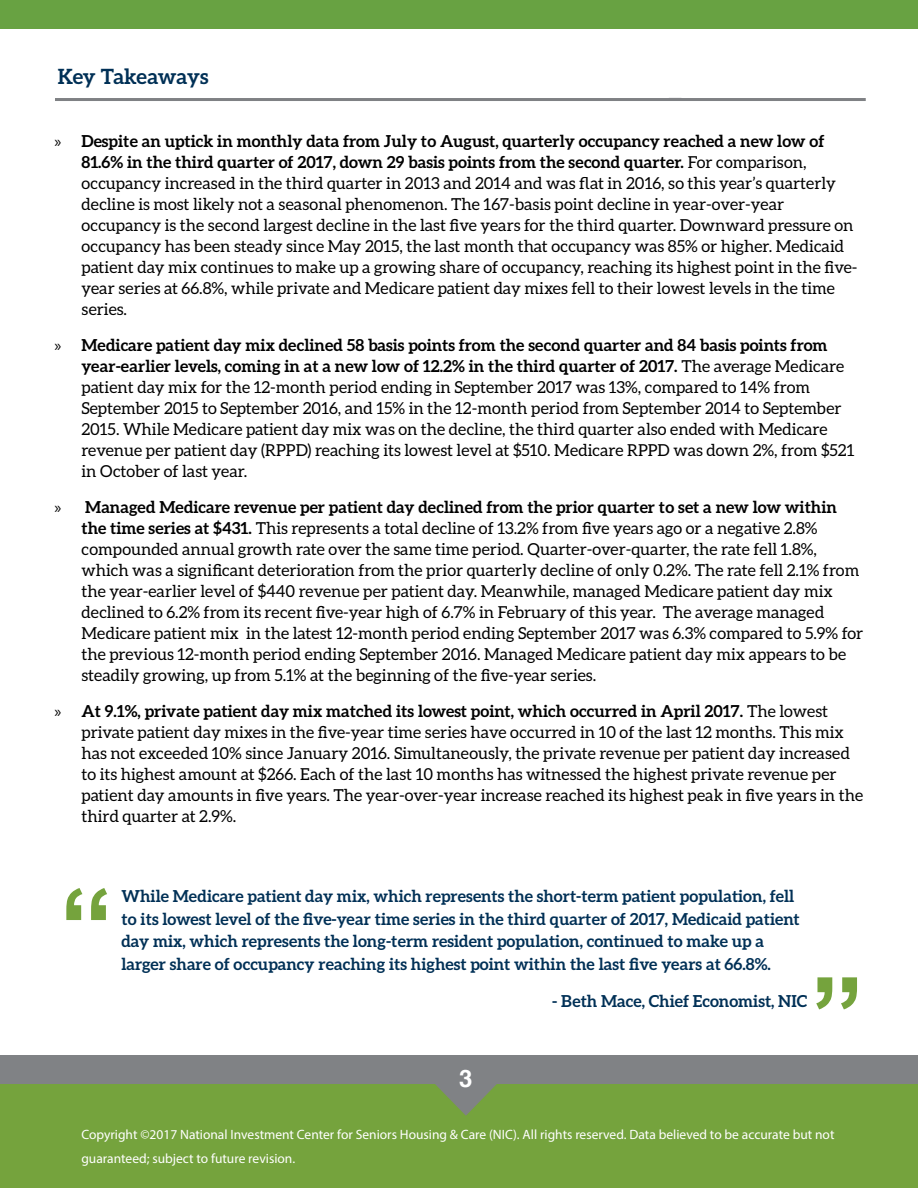
<style>
.page{position:relative;width:918px;height:1188px;background:#fff}
.page>*{position:absolute;margin:0;border:0;box-sizing:border-box;transform-origin:0 0}
.t1{font:700 108px "Arial";color:#75a33d}
.t2{font:700 24px "Helvetica";color:#fff}
.Header_Style{font:700 21px "Aleo";letter-spacing:-.015em;color:#003056}
.t3{font:16.5px/21px "Aleo";color:#000}
.t4{font:700 16.5px/22.5px "Aleo";color:#003056}
.t5{font:13.5px/24px "Myriad Pro";color:#fff}
.s1{font-family:"Myriad Pro"}
.s2{font-weight:700}
</style>
<div class="page">
<hr style="left:55px;top:98px;width:811px;height:3px;background:#7f8184">
<div style="left:0;top:1081px;width:918px;height:107px;background:#75a33d"></div>
<div style="left:0;top:1055px;width:918px;height:29px;background:#808285"></div>
<svg style="left:435px;top:1084px;width:62px;height:32px"></svg>
<div style="left:0;top:0;width:918px;height:29px;background:#68a242"></div>
<p class="Header_Style" style="left:58px;top:65px;width:152px">Key Takeaways</p>
<p class="t3" style="left:81px;top:130px;width:778px;text-indent:-27px"><span class="s1">»</span> <span class="s2">Despite an uptick in monthly data from July to August, quarterly occupancy reached a new low of 81.6% in the third quarter of 2017, down 29 basis points from the second quarter.</span> For comparison, occupancy increased in the third quarter in 2013 and 2014 and was flat in 2016, so this year’s quarterly decline is most likely not a seasonal phenomenon. The 167-basis point decline in year-over-year occupancy is the second largest decline in the last five years for the third quarter. Downward pressure on occupancy has been steady since May 2015, the last month that occupancy was 85% or higher. Medicaid patient day mix continues to make up a growing share of occupancy, reaching its highest point in the five&shy;year series at 66.8%, while private and Medicare patient day mixes fell to their lowest levels in the time series.</p>
<p class="t3" style="left:81px;top:334px;width:774px;text-indent:-27px"><span class="s1">»</span> <span class="s2">Medicare patient day mix declined 58 basis points from the second quarter and 84 basis points from year-earlier levels, coming in at a new low of 12.2% in the third quarter of 2017.</span> The average Medicare patient day mix for the 12-month period ending in September 2017 was 13%, compared to 14% from September 2015 to September 2016, and 15% in the 12-month period from September 2014 to September 2015. While Medicare patient day mix was on the decline, the third quarter also ended with Medicare revenue per patient day (RPPD) reaching its lowest level at $510. Medicare RPPD was down 2%, from $521 in October of last year.</p>
<p class="t3" style="left:81px;top:496px;width:783px;text-indent:-27px"><span class="s1">»</span> <span class="s2">Managed Medicare revenue per patient day declined from the prior quarter to set a new low within the time series at $431.</span> This represents a total decline of 13.2% from five years ago or a negative 2.8% compounded annual growth rate over the same time period. Quarter-over-quarter, the rate fell 1.8%, which was a significant deterioration from the prior quarterly decline of only 0.2%. The rate fell 2.1% from the year-earlier level of $440 revenue per patient day. Meanwhile, managed Medicare patient day mix declined to 6.2% from its recent five-year high of 6.7% in February of this year. The average managed Medicare patient mix in the latest 12-month period ending September 2017 was 6.3% compared to 5.9% for the previous 12-month period ending September 2016. Managed Medicare patient day mix appears to be steadily growing, up from 5.1% at the beginning of the five-year series.</p>
<p class="t3" style="left:81px;top:700px;width:783px;text-indent:-27px"><span class="s1">»</span> <span class="s2">At 9.1%, private patient day mix matched its lowest point, which occurred in April 2017.</span> The lowest private patient day mixes in the five-year time series have occurred in 10 of the last 12 months. This mix has not exceeded 10% since January 2016. Simultaneously, the private revenue per patient day increased to its highest amount at $266. Each of the last 10 months has witnessed the highest private revenue per patient day amounts in five years. The year-over-year increase reached its highest peak in five years in the third quarter at 2.9%.</p>
<p class="t1" style="left:59px;top:852px;width:55px">“</p>
<p class="t4" style="left:121px;top:885px;width:680px">While Medicare patient day mix, which represents the short-term patient population, fell to its lowest level of the five-year time series in the third quarter of 2017, Medicaid patient day mix, which represents the long-term resident population, continued to make up a larger share of occupancy reaching its highest point within the last five years at 66.8%.</p>
<p class="t4" style="left:552px;top:990px;width:257px">- Beth Mace, Chief Economist, NIC</p>
<p class="t1" style="left:864px;top:1045px;width:55px;rotate:-180deg">“</p>
<p class="t2" style="left:459px;top:1060px;width:15px">3</p>
<p class="t5" style="left:81px;top:1122px;width:755px">Copyright ©2017 National Investment Center for Seniors Housing &amp; Care (NIC). All rights reserved. Data believed to be accurate but not guaranteed; subject to future revision.</p>
</div>
